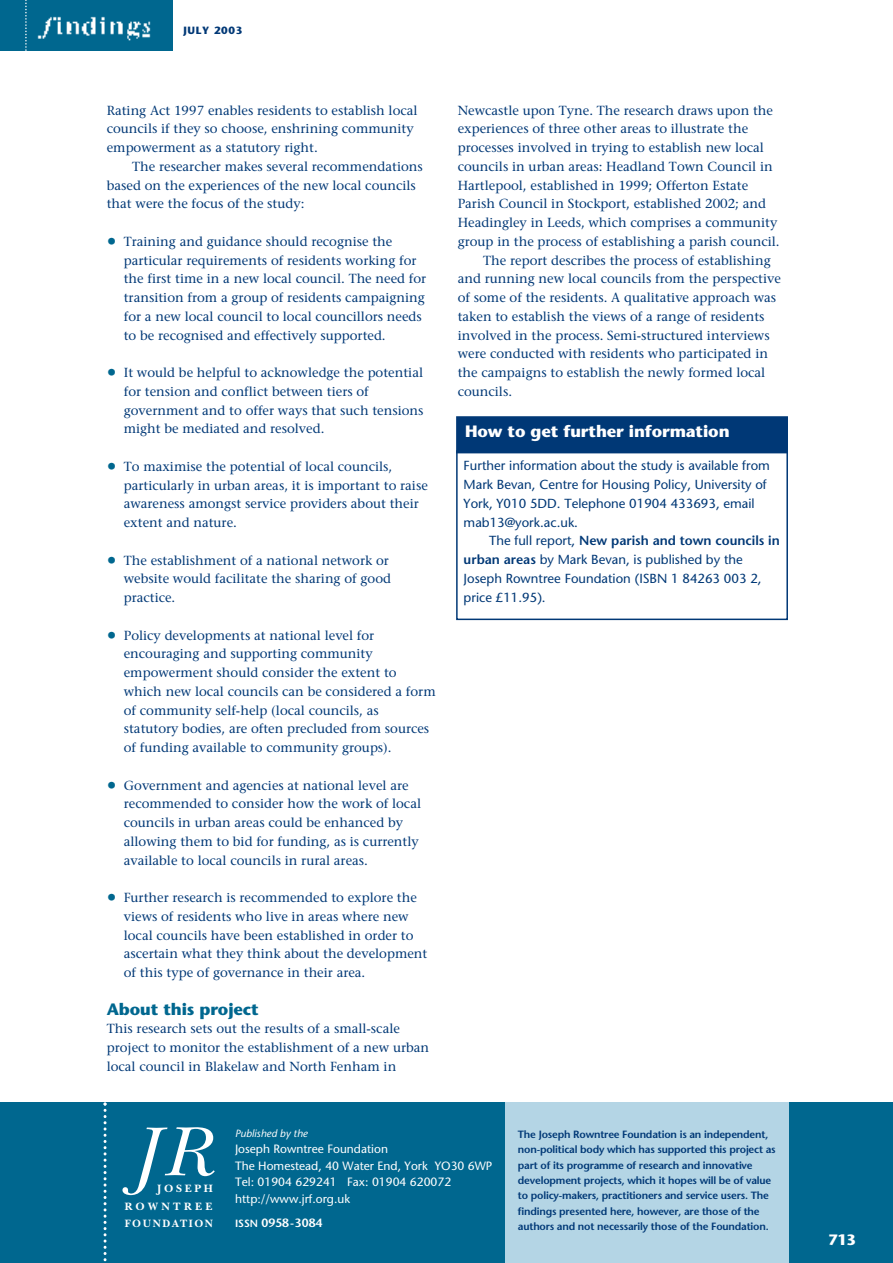
<style>
.page{position:relative;width:893px;height:1263px;background:#fff}
.page>*{position:absolute;margin:0;border:0;box-sizing:border-box;transform-origin:0 0}
.t1{font:700 16.5px "Stone Sans";letter-spacing:-.005em;color:#fff}
.t2{font:700 16.5px "Stone Sans";letter-spacing:-.005em;color:#00678f}
.t3{font:700 15px "Stone Sans";color:#fff}
.t4{font:13.2px/18.8px "Stone Serif";color:#003876}
.t5{font:13.2px/18.8px "Stone Sans";color:#003876}
.t6{font:12px/16.5px "Stone Sans";color:#fff}
.t7{font:600 12px "Stone Sans";color:#fff}
.t8{font:700 11.1px/17.5px "New Baskerville";letter-spacing:.24em;color:#fff;text-align:justify}
.t9{font:600 10.5px/15.5px "Stone Sans";letter-spacing:-.015em;color:#003876}
.t10{font:italic 10.5px "Stone Sans";color:#fff}
.t11{font:700 10.5px "Stone Sans";letter-spacing:.065em;color:#003876}
.s1{font-family:"Stone Sans";font-size:19.5px;color:#00678f}
.s2{font-weight:600}
.s3{font-size:10.5px}
</style>
<div class="page">
<div style="left:0;top:1102px;width:892px;height:161px;background:#00678f"></div>
<svg style="left:122px;top:1127px;width:93px;height:68px"></svg>
<div style="left:506px;top:1102px;width:283px;height:161px;background:#b4d5e5"></div>
<svg style="left:104px;top:1102px;width:2px;height:161px"></svg>
<div style="left:0;top:0;width:173px;height:50px;background:#00678f"></div>
<img style="left:37px;top:16px;width:114px;height:25px">
<svg style="left:25px;top:0;width:2px;height:51px"></svg>
<div style="left:456px;top:450px;width:332px;height:170px;border:2px solid #003876"></div>
<div style="left:457px;top:417px;width:330px;height:36px;background:#003876"></div>
<div style="left:456px;top:416px;width:332px;height:37px;border:2px solid #003876"></div>
<p class="t11" style="left:183px;top:27px;width:61px">JULY 2003</p>
<p class="t4" style="left:107px;top:102px;width:312px">Rating Act 1997 enables residents to establish local councils if they so choose, enshrining community empowerment as a statutory right.</p>
<p class="t4" style="left:107px;top:158px;width:317px;text-indent:26px">The researcher makes several recommendations based on the experiences of the new local councils that were the focus of the study:</p>
<p class="t4" style="left:124px;top:233px;width:304px;text-indent:-17px"><span class="s1">•</span> Training and guidance should recognise the particular requirements of residents working for the first time in a new local council. The need for transition from a group of residents campaigning for a new local council to local councillors needs to be recognised and effectively supported.</p>
<p class="t4" style="left:124px;top:365px;width:301px;text-indent:-17px"><span class="s1">•</span> It would be helpful to acknowledge the potential for tension and conflict between tiers of government and to offer ways that such tensions might be mediated and resolved.</p>
<p class="t4" style="left:124px;top:458px;width:305px;text-indent:-17px"><span class="s1">•</span> To maximise the potential of local councils, particularly in urban areas, it is important to raise awareness amongst service providers about their extent and nature.</p>
<p class="t4" style="left:124px;top:552px;width:269px;text-indent:-17px"><span class="s1">•</span> The establishment of a national network or website would facilitate the sharing of good practice.</p>
<p class="t4" style="left:124px;top:627px;width:313px;text-indent:-17px"><span class="s1">•</span> Policy developments at national level for encouraging and supporting community empowerment should consider the extent to which new local councils can be considered a form of community self-help (local councils, as statutory bodies, are often precluded from sources of funding available to community groups).</p>
<p class="t4" style="left:124px;top:777px;width:299px;text-indent:-17px"><span class="s1">•</span> Government and agencies at national level are recommended to consider how the work of local councils in urban areas could be enhanced by allowing them to bid for funding, as is currently available to local councils in rural areas.</p>
<p class="t4" style="left:124px;top:890px;width:305px;text-indent:-17px"><span class="s1">•</span> Further research is recommended to explore the views of residents who live in areas where new local councils have been established in order to ascertain what they think about the development of this type of governance in their area.</p>
<p class="t2" style="left:107px;top:1002px;width:154px">About this project</p>
<p class="t4" style="left:107px;top:1021px;width:324px">This research sets out the results of a small-scale project to monitor the establishment of a new urban local council in Blakelaw and North Fenham in</p>
<p class="t4" style="left:458px;top:102px;width:317px">Newcastle upon Tyne. The research draws upon the</p>
<p class="t4" style="left:458px;top:121px;width:292px">experiences of three other areas to illustrate the</p>
<p class="t4" style="left:458px;top:140px;width:308px">processes involved in trying to establish new local</p>
<p class="t4" style="left:458px;top:158px;width:316px">councils in urban areas: Headland Town Council in</p>
<p class="t4" style="left:458px;top:177px;width:292px">Hartlepool, established in 1999; Offerton Estate</p>
<p class="t4" style="left:458px;top:196px;width:310px">Parish Council in Stockport, established 2002; and</p>
<p class="t4" style="left:458px;top:215px;width:321px">Headingley in Leeds, which comprises a community</p>
<p class="t4" style="left:458px;top:233px;width:323px">group in the process of establishing a parish council.</p>
<p class="t4" style="left:483px;top:252px;width:289px">The report describes the process of establishing</p>
<p class="t4" style="left:458px;top:271px;width:325px">and running new local councils from the perspective</p>
<p class="t4" style="left:458px;top:290px;width:320px">of some of the residents. A qualitative approach was</p>
<p class="t4" style="left:458px;top:308px;width:308px">taken to establish the views of a range of residents</p>
<p class="t4" style="left:458px;top:327px;width:313px">involved in the process. Semi-structured interviews</p>
<p class="t4" style="left:458px;top:346px;width:312px">were conducted with residents who participated in</p>
<p class="t4" style="left:458px;top:365px;width:309px">the campaigns to establish the newly formed local</p>
<p class="t4" style="left:458px;top:383px;width:56px">councils.</p>
<p class="t1" style="left:465px;top:425px;width:266px">How to get further information</p>
<p class="t5" style="left:463px;top:458px;width:308px">Further information about the study is available from Mark Bevan, Centre for Housing Policy, University of York, Y010 5DD. Telephone 01904 433693, email mab13@york.ac.uk.</p>
<p class="t5" style="left:463px;top:533px;width:318px;text-indent:26px">The full report, <span class="s2">New parish and town councils in urban areas</span> by Mark Bevan, is published by the Joseph Rowntree Foundation (ISBN 1 84263 003 2, price £11.95).</p>
<p class="t8" style="left:125px;top:1181px;width:90px;text-indent:32px">JOSEPH ROWNTREE FOUNDATION</p>
<p class="t10" style="left:235px;top:1129px;width:74px">Published by the</p>
<p class="t6" style="left:235px;top:1142px;width:259px">Joseph Rowntree Foundation<br>The Homestead, 40 Water End, York YO30 6WP<br>Tel: 01904 629241 Fax: 01904 620072 http://www.jrf.org.uk</p>
<p class="t7" style="left:235px;top:1218px;width:89px"><span class="s3">ISSN</span> 0958-3084</p>
<p class="t9" style="left:518px;top:1127px;width:259px">The Joseph Rowntree Foundation is an independent, non-political body which has supported this project as part of its programme of research and innovative development projects, which it hopes will be of value to policy-makers, practitioners and service users. The findings presented here, however, are those of the authors and not necessarily those of the Foundation.</p>
<p class="t3" style="left:828px;top:1234px;width:29px">713</p>
</div>
